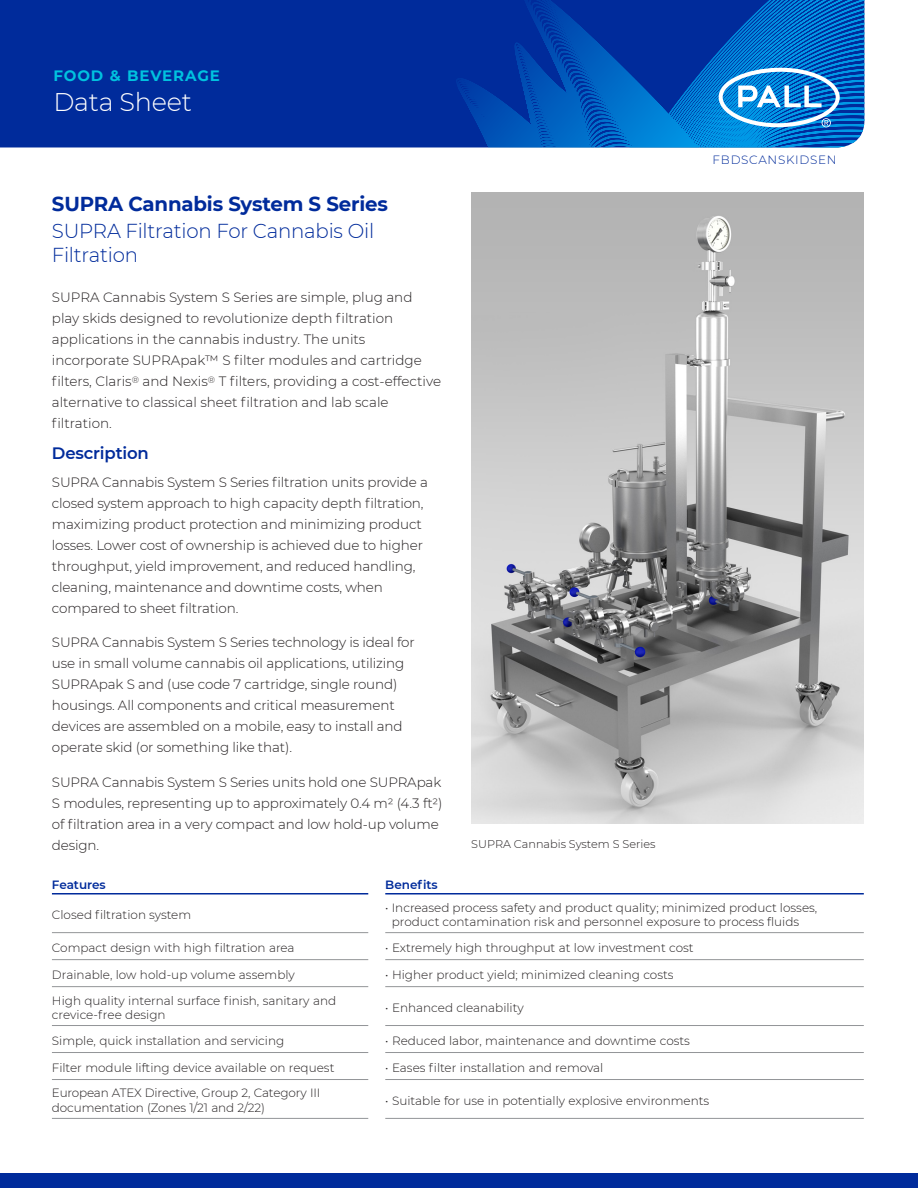
<style>
.page{position:relative;width:918px;height:1188px;background:#fff}
.page>*{position:absolute;margin:0;border:0;box-sizing:border-box;transform-origin:0 0}
.Document_Title{font:300 25.5px "Montserrat";letter-spacing:-.01em;color:#fff}
.Content_Title{font:300 20.1px "Montserrat";letter-spacing:-.01em;color:#002b9b}
.Content_Title-2{font:700 20.1px "Montserrat";letter-spacing:-.01em;color:#002b9b}
.Body_Copy{font:600 16.5px "Montserrat";letter-spacing:-.01em;color:#002b9b}
.t1{font:700 15px "Montserrat";letter-spacing:.06em;color:#00c2df}
.Body_Copy-2{font:300 13.5px/21px "Montserrat";letter-spacing:-.01em;color:#231f20}
.systems_specs_body_c{font:300 12px/14.7px "Montserrat";color:#231f20}
.t2{font:600 12px "Montserrat";color:#002b9b}
.t3{font:300 12px "Montserrat";letter-spacing:.06em;color:#002b9b}
.Graphic_Caption_Note{font:300 11.25px "Montserrat";color:#231f20}
</style>
<div class="page">
<div style="left:0;top:0;width:456px;height:147px;background:#002b9b"></div>
<svg style="left:456px;top:0;width:408px;height:147px;background:#004eb3"></svg>
<svg style="left:719px;top:68px;width:121px;height:59px"></svg>
<img style="left:471px;top:193px;width:393px;height:631px">
<div style="left:0;top:1173px;width:918px;height:15px;background:#002b9b"></div>
<svg style="left:52px;top:894px;width:812px;height:224px"></svg>
<hr style="left:52px;top:893px;width:316px;height:2px;background:#002b9b">
<hr style="left:385px;top:893px;width:479px;height:2px;background:#002b9b">
<hr style="left:52px;top:932px;width:316px;height:1px;background:#939598">
<hr style="left:385px;top:932px;width:479px;height:1px;background:#939598">
<hr style="left:52px;top:959px;width:316px;height:1px;background:#939598">
<hr style="left:385px;top:959px;width:479px;height:1px;background:#939598">
<hr style="left:52px;top:986px;width:316px;height:1px;background:#939598">
<hr style="left:385px;top:986px;width:479px;height:1px;background:#939598">
<hr style="left:52px;top:1025px;width:316px;height:1px;background:#939598">
<hr style="left:385px;top:1025px;width:479px;height:1px;background:#939598">
<hr style="left:52px;top:1052px;width:316px;height:1px;background:#939598">
<hr style="left:385px;top:1052px;width:479px;height:1px;background:#939598">
<hr style="left:52px;top:1079px;width:316px;height:1px;background:#939598">
<hr style="left:385px;top:1079px;width:479px;height:1px;background:#939598">
<hr style="left:52px;top:1118px;width:316px;height:1px;background:#939598">
<hr style="left:385px;top:1118px;width:479px;height:1px;background:#939598">
<p class="t1" style="left:53px;top:65px;width:168px">FOOD &amp; BEVERAGE</p>
<p class="Document_Title" style="left:53px;top:85px;width:140px">Data Sheet</p>
<p class="Content_Title-2" style="left:52px;top:189px;width:337px">SUPRA Cannabis System S Series</p>
<p class="Content_Title" style="left:52px;top:218px;width:324px">SUPRA Filtration For Cannabis Oil</p>
<p class="Content_Title" style="left:52px;top:241px;width:88px">Filtration</p>
<p class="Body_Copy-2" style="left:52px;top:286px;width:391px">SUPRA Cannabis System S Series are simple, plug and play skids designed to revolutionize depth filtration applications in the cannabis industry. The units incorporate SUPRApak™ S filter modules and cartridge filters, Claris<sup>®</sup> and Nexis<sup>®</sup> T filters, providing a cost-effective alternative to classical sheet filtration and lab scale filtration.</p>
<p class="Body_Copy" style="left:52px;top:442px;width:98px">Description</p>
<p class="Body_Copy-2" style="left:52px;top:471px;width:378px">SUPRA Cannabis System S Series filtration units provide a closed system approach to high capacity depth filtration, maximizing product protection and minimizing product losses. Lower cost of ownership is achieved due to higher throughput, yield improvement, and reduced handling, cleaning, maintenance and downtime costs, when compared to sheet filtration.</p>
<p class="Body_Copy-2" style="left:52px;top:632px;width:364px">SUPRA Cannabis System S Series technology is ideal for use in small volume cannabis oil applications, utilizing SUPRApak S and (use code 7 cartridge, single round) housings. All components and critical measurement devices are assembled on a mobile, easy to install and operate skid (or something like that).</p>
<p class="Body_Copy-2" style="left:52px;top:771px;width:392px">SUPRA Cannabis System S Series units hold one SUPRApak S modules, representing up to approximately 0.4 m2 (4.3 ft2) of filtration area in a very compact and low hold-up volume design.</p>
<p class="Graphic_Caption_Note" style="left:471px;top:836px;width:186px">SUPRA Cannabis System S Series</p>
<p class="t3" style="left:713px;top:152px;width:126px">FBDSCANSKIDSEN</p>
<p class="t2" style="left:52px;top:876px;width:55px">Features</p>
<p class="t2" style="left:385px;top:876px;width:54px">Benefits</p>
<p class="systems_specs_body_c" style="left:52px;top:907px;width:141px">Closed filtration system</p>
<p class="systems_specs_body_c" style="left:392px;top:900px;width:427px;text-indent:-6px">• Increased process safety and product quality; minimized product losses, product contamination risk and personnel exposure to process fluids</p>
<p class="systems_specs_body_c" style="left:52px;top:940px;width:244px">Compact design with high filtration area</p>
<p class="systems_specs_body_c" style="left:385px;top:940px;width:310px">• Extremely high throughput at low investment cost</p>
<p class="systems_specs_body_c" style="left:52px;top:967px;width:244px">Drainable, low hold-up volume assembly</p>
<p class="systems_specs_body_c" style="left:385px;top:967px;width:290px">• Higher product yield; minimized cleaning costs</p>
<p class="systems_specs_body_c" style="left:52px;top:993px;width:286px">High quality internal surface finish, sanitary and crevice-free design</p>
<p class="systems_specs_body_c" style="left:385px;top:1000px;width:140px">• Enhanced cleanability</p>
<p class="systems_specs_body_c" style="left:52px;top:1033px;width:234px">Simple, quick installation and servicing</p>
<p class="systems_specs_body_c" style="left:385px;top:1033px;width:306px">• Reduced labor, maintenance and downtime costs</p>
<p class="systems_specs_body_c" style="left:52px;top:1060px;width:284px">Filter module lifting device available on request</p>
<p class="systems_specs_body_c" style="left:385px;top:1060px;width:220px">• Eases filter installation and removal</p>
<p class="systems_specs_body_c" style="left:52px;top:1085px;width:270px">European ATEX Directive, Group 2, Category III documentation (Zones 1/21 and 2/22)</p>
<p class="systems_specs_body_c" style="left:385px;top:1093px;width:325px">• Suitable for use in potentially explosive environments</p>
</div>
